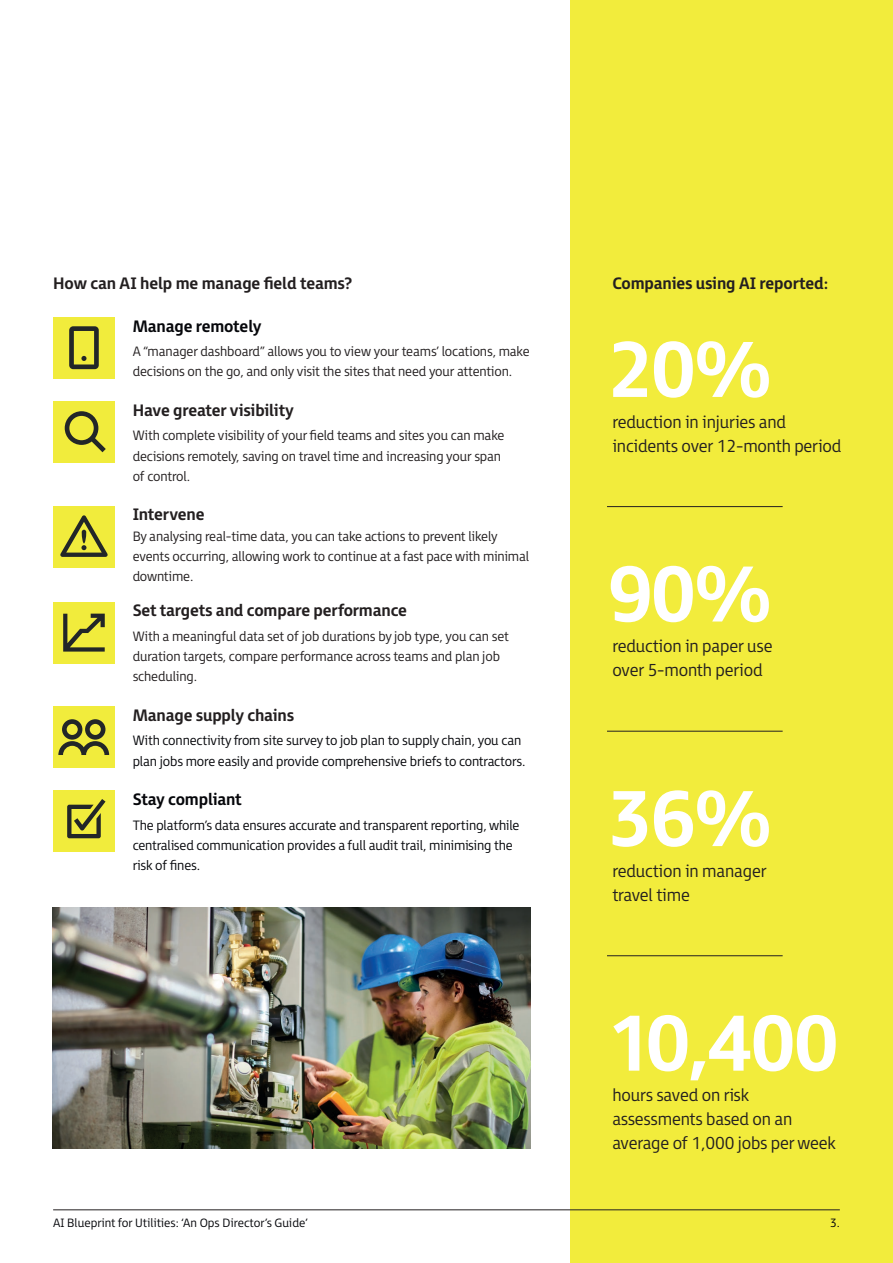
<style>
.page{position:relative;width:893px;height:1263px;background:#fff}
.page>*{position:absolute;margin:0;border:0;box-sizing:border-box;transform-origin:0 0}
.t1{font:700 78.75px "FS Millbank";letter-spacing:-.04em;color:#fff}
.t2{font:300 17.25px/24px "FS Millbank";letter-spacing:-.01em;color:#231f20}
.t3{font:700 16.5px "FS Millbank";letter-spacing:-.01em;color:#231f20}
.t4{font:700 16.5px "FS Millbank";letter-spacing:-.01em;color:#06070b}
.t5{font:300 13.5px/20.2px "FS Millbank";letter-spacing:-.01em;color:#231f20}
.t6{font:300 13.5px/20.2px "FS Millbank";letter-spacing:-.01em;color:#06070b}
.t7{font:300 12px "FS Millbank";color:#06070b}
</style>
<div class="page">
<div style="left:571px;top:0;width:322px;height:1263px;background:#f2ec3c"></div>
<hr style="left:53px;top:1209px;width:787px;height:1px;background:#231f20">
<div style="left:53px;top:401px;width:62px;height:62px;background:#f1ec3c"></div>
<svg style="left:65px;top:411px;width:41px;height:41px"></svg>
<div style="left:53px;top:317px;width:62px;height:62px;background:#f1ec3c"></div>
<svg style="left:69px;top:326px;width:30px;height:43px"></svg>
<div style="left:53px;top:602px;width:62px;height:61px;background:#f1ec3c"></div>
<svg style="left:63px;top:614px;width:42px;height:38px"></svg>
<div style="left:53px;top:706px;width:62px;height:62px;background:#f1ec3c"></div>
<svg style="left:58px;top:719px;width:51px;height:36px"></svg>
<div style="left:53px;top:791px;width:62px;height:61px;background:#f1ec3c"></div>
<svg style="left:67px;top:799px;width:39px;height:39px"></svg>
<div style="left:53px;top:506px;width:62px;height:61px;background:#f1ec3c"></div>
<svg style="left:60px;top:515px;width:48px;height:42px"></svg>
<img style="left:53px;top:907px;width:478px;height:241px">
<hr style="left:607px;top:506px;width:176px;height:1px;background:#231f20">
<hr style="left:607px;top:731px;width:176px;height:1px;background:#231f20">
<hr style="left:607px;top:955px;width:176px;height:1px;background:#231f20">
<p class="t3" style="left:53px;top:270px;width:301px">How can AI help me manage field teams?</p>
<p class="t3" style="left:612px;top:270px;width:218px">Companies using AI reported:</p>
<p class="t4" style="left:133px;top:312px;width:130px">Manage remotely</p>
<p class="t5" style="left:133px;top:340px;width:399px">A “manager dashboard” allows you to view your teams’ locations, make decisions on the go, and only visit the sites that need your attention.</p>
<p class="t3" style="left:133px;top:397px;width:163px">Have greater visibility</p>
<p class="t5" style="left:133px;top:424px;width:373px">With complete visibility of your field teams and sites you can make decisions remotely, saving on travel time and increasing your span of control.</p>
<p class="t3" style="left:133px;top:501px;width:73px">Intervene</p>
<p class="t5" style="left:133px;top:524px;width:398px">By analysing real-time data, you can take actions to prevent likely events occurring, allowing work to continue at a fast pace with minimal downtime.</p>
<p class="t3" style="left:133px;top:597px;width:276px">Set targets and compare performance</p>
<p class="t5" style="left:133px;top:624px;width:378px">With a meaningful data set of job durations by job type, you can set duration targets, compare performance across teams and plan job scheduling.</p>
<p class="t3" style="left:133px;top:702px;width:163px">Manage supply chains</p>
<p class="t6" style="left:133px;top:729px;width:394px">With connectivity from site survey to job plan to supply chain, you can plan jobs more easily and provide comprehensive briefs to contractors.</p>
<p class="t4" style="left:133px;top:786px;width:110px">Stay compliant</p>
<p class="t6" style="left:133px;top:813px;width:388px">The platform’s data ensures accurate and transparent reporting, while centralised communication provides a full audit trail, minimising the risk of fines.</p>
<h1 class="t1" style="left:607px;top:305px;width:167px">20%</h1>
<p class="t2" style="left:612px;top:407px;width:231px">reduction in injuries and incidents over 12-month period</p>
<h1 class="t1" style="left:607px;top:529px;width:167px">90%</h1>
<p class="t2" style="left:612px;top:632px;width:162px">reduction in paper use over 5-month period</p>
<h1 class="t1" style="left:607px;top:754px;width:167px">36%</h1>
<p class="t2" style="left:612px;top:856px;width:156px">reduction in manager travel time</p>
<h1 class="t1" style="left:607px;top:978px;width:234px">10,400</h1>
<p class="t2" style="left:612px;top:1081px;width:225px">hours saved on risk assessments based on an average of 1,000 jobs per week</p>
<p class="t7" style="left:53px;top:1213px;width:256px">AI Blueprint for Utilities: ‘An Ops Director’s Guide’</p>
<p class="t7" style="left:830px;top:1213px;width:12px">3.</p>
</div>
